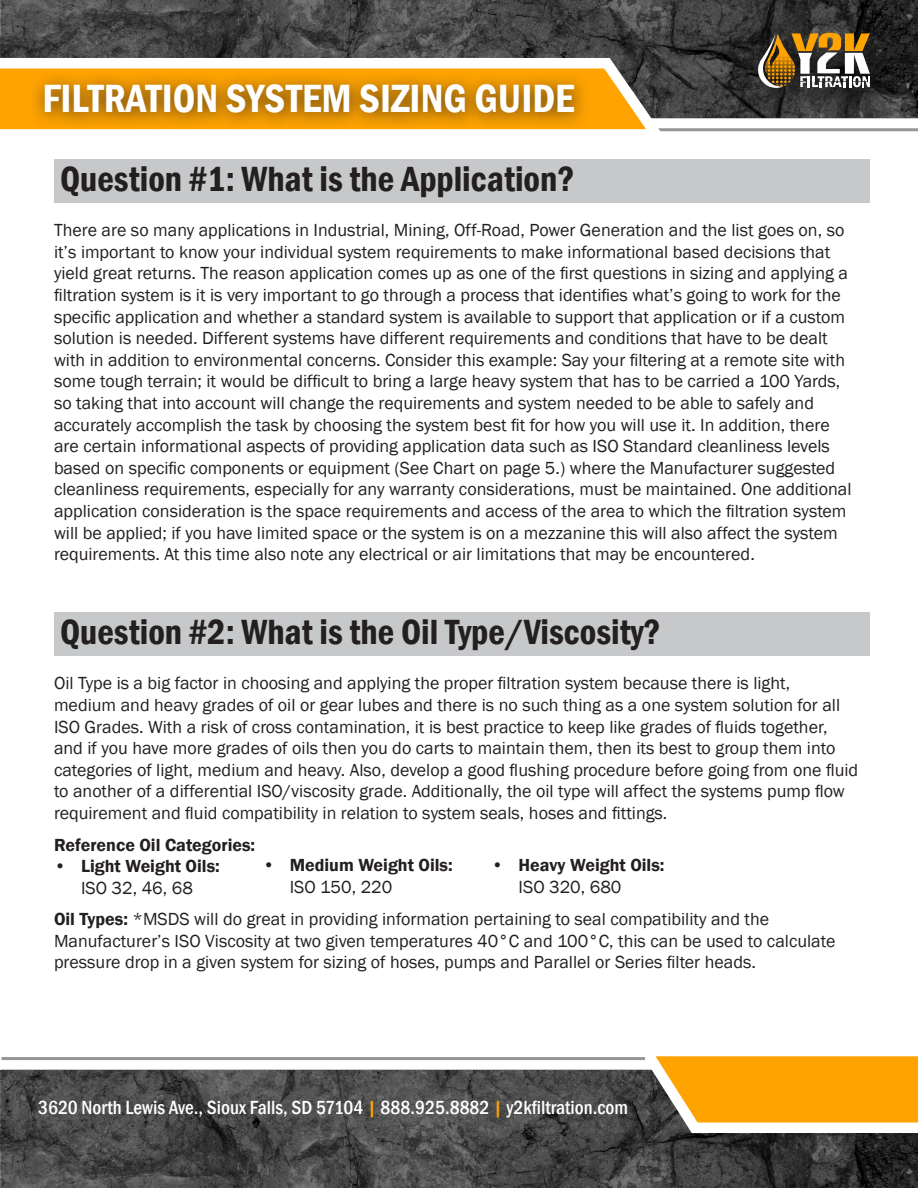
<style>
.page{position:relative;width:918px;height:1188px;background:#fff}
.page>*{position:absolute;margin:0;border:0;box-sizing:border-box;transform-origin:0 0}
.t1{font:600 condensed 40.5px "Franklin Gothic";color:#fff}
.t2{font:600 condensed 36px "Franklin Gothic";color:#231f20}
.t3{font:500 condensed 19.5px "Franklin Gothic";color:#fff}
.t4{font:18px/21.6px "Franklin Gothic";color:#231f20}
.t5{font:600 18px/21.6px "Franklin Gothic";color:#231f20}
.s1{font-weight:400}
.s2{font-weight:600}
.s3{color:#ffa300}
</style>
<div class="page">
<div style="left:54px;top:159px;width:815px;height:44px;background:#c7c8ca"></div>
<div style="left:54px;top:613px;width:815px;height:43px;background:#c7c8ca"></div>
<svg style="left:2px;top:0;width:916px;height:118px;background:#403f3f"></svg>
<div style="left:759px;top:33px;width:127px;height:71px;background:#231f20;opacity:.75"></div>
<svg style="left:758px;top:33px;width:112px;height:55px"></svg>
<hr style="left:591px;top:128px;width:327px;height:3px;background:#939598">
<svg style="left:0;top:51px;width:676px;height:81px"></svg>
<div style="left:30px;top:71px;width:561px;height:60px;background:#231f20;opacity:.75"></div>
<svg style="left:1px;top:1057px;width:15px;height:13px"></svg>
<svg style="left:2px;top:1070px;width:916px;height:118px;background:#464646"></svg>
<svg style="left:627px;top:1056px;width:291px;height:84px;background:#d69a2f"></svg>
<hr style="left:2px;top:1057px;width:643px;height:3px;background:#939598">
<p class="t1" style="left:43px;top:71px;width:533px">FILTRATION SYSTEM SIZING GUIDE</p>
<p class="t2" style="left:60px;top:155px;width:516px">Question #1: What is the Application?</p>
<p class="t4" style="left:54px;top:220px;width:799px">There are so many applications in Industrial, Mining, Off-Road, Power Generation and the list goes on, so it’s important to know your individual system requirements to make informational based decisions that yield great returns. The reason application comes up as one of the first questions in sizing and applying a filtration system is it is very important to go through a process that identifies what’s going to work for the specific application and whether a standard system is available to support that application or if a custom solution is needed. Different systems have different requirements and conditions that have to be dealt with in addition to environmental concerns. Consider this example: Say your filtering at a remote site with some tough terrain; it would be difficult to bring a large heavy system that has to be carried a 100 Yards, so taking that into account will change the requirements and system needed to be able to safely and accurately accomplish the task by choosing the system best fit for how you will use it. In addition, there are certain informational aspects of providing application data such as ISO Standard cleanliness levels based on specific components or equipment (See Chart on page 5.) where the Manufacturer suggested cleanliness requirements, especially for any warranty considerations, must be maintained. One additional application consideration is the space requirements and access of the area to which the filtration system will be applied; if you have limited space or the system is on a mezzanine this will also affect the system requirements. At this time also note any electrical or air limitations that may be encountered.</p>
<p class="t2" style="left:60px;top:608px;width:602px">Question #2: What is the Oil Type/Viscosity?</p>
<p class="t4" style="left:54px;top:673px;width:806px">Oil Type is a big factor in choosing and applying the proper filtration system because there is light,<br>medium and heavy grades of oil or gear lubes and there is no such thing as a one system solution for all ISO Grades. With a risk of cross contamination, it is best practice to keep like grades of fluids together, and if you have more grades of oils then you do carts to maintain them, then its best to group them into categories of light, medium and heavy. Also, develop a good flushing procedure before going from one fluid to another of a differential ISO/viscosity grade. Additionally, the oil type will affect the systems pump flow requirement and fluid compatibility in relation to system seals, hoses and fittings.</p>
<p class="t5" style="left:54px;top:834px;width:203px">Reference Oil Categories:</p>
<p class="t5" style="left:54px;top:856px;width:167px;text-align:center">• Light Weight Oils:<br><span class="s1">ISO 32, 46, 68</span></p>
<p class="t4" style="left:54px;top:909px;width:783px"><span class="s2">Oil Types:</span> *MSDS will do great in providing information pertaining to seal compatibility and the<br>Manufacturer’s ISO Viscosity at two given temperatures 40°C and 100°C, this can be used to calculate pressure drop in a given system for sizing of hoses, pumps and Parallel or Series filter heads.</p>
<p class="t5" style="left:290px;top:854px;width:165px;text-indent:-27px">• Medium Weight Oils:<br><span class="s1">ISO 150, 220</span></p>
<p class="t5" style="left:519px;top:854px;width:147px;text-indent:-27px">• Heavy Weight Oils:<br><span class="s1">ISO 320, 680</span></p>
<p class="t3" style="left:38px;top:1095px;width:591px">3620 North Lewis Ave., Sioux Falls, SD 57104 <span class="s3">|</span> 888.925.8882 <span class="s3">|</span> y2kfiltration.com</p>
</div>
